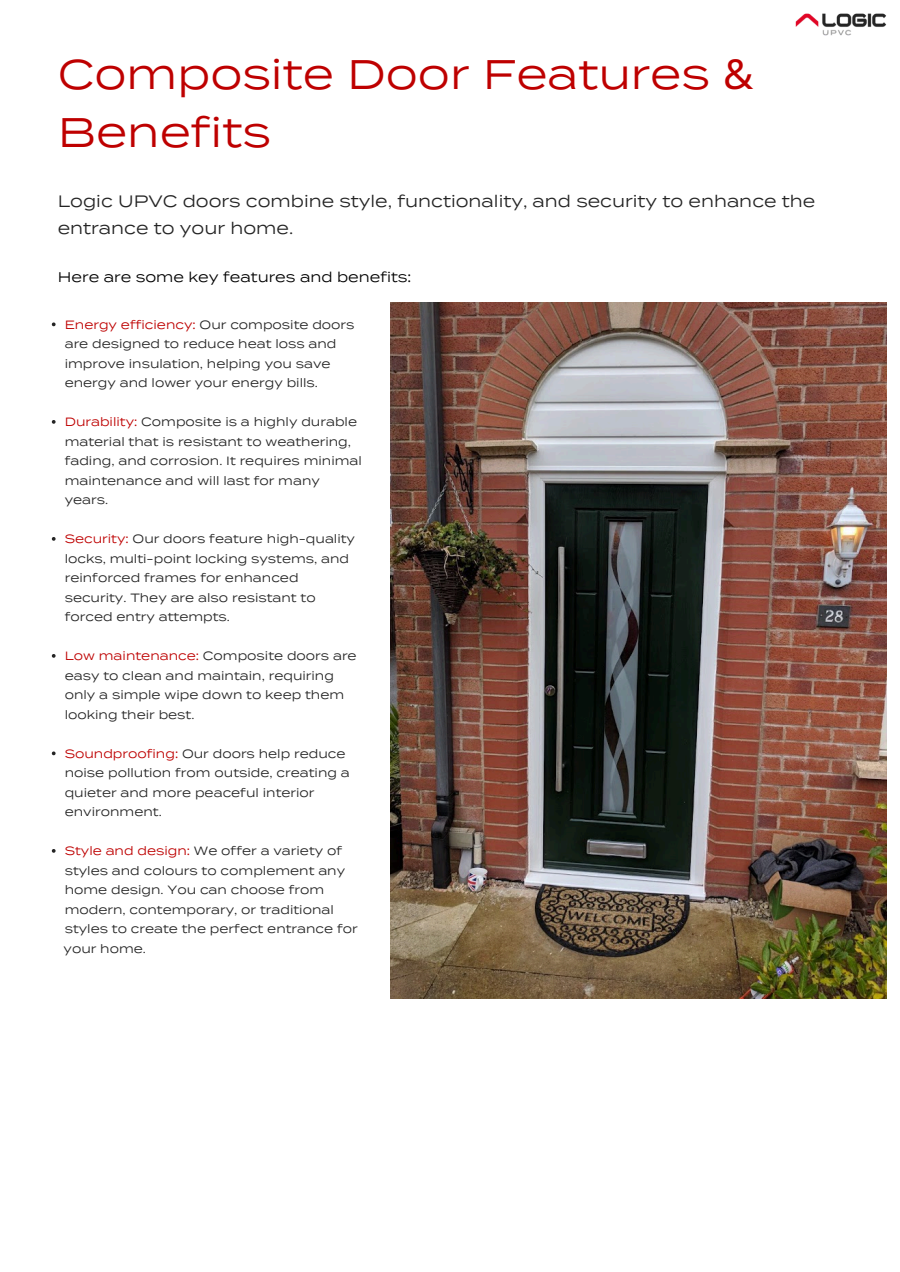
<style>
.page{position:relative;width:900px;height:1272px;background:#fff}
.page>*{position:absolute;margin:0;border:0;box-sizing:border-box;transform-origin:0 0}
.t1{font:41.3px/57.8px "Termina Test";color:#be0000}
.t2{font:16.5px/27px "Termina Test";color:#242424}
.t3{font:14px "Termina Test";color:#000}
.t4{font:12px/19.5px "Termina Test";color:#242424}
.s1{font-family:"Noto Sans"}
.s2{color:#be0000}
.s3{font-family:"Noto Sans";color:#be0000}
</style>
<div class="page">
<img style="left:796px;top:14px;width:90px;height:22px">
<img style="left:391px;top:302px;width:495px;height:697px">
<svg style="left:52px;top:322px;width:4px;height:4px"></svg>
<svg style="left:52px;top:420px;width:4px;height:4px"></svg>
<svg style="left:52px;top:537px;width:4px;height:4px"></svg>
<svg style="left:52px;top:654px;width:4px;height:4px"></svg>
<svg style="left:52px;top:752px;width:4px;height:3px"></svg>
<svg style="left:52px;top:849px;width:4px;height:4px"></svg>
<p class="t1" style="left:58px;top:45px;width:697px">Composite Door Features <span class="s1">&amp;<br></span>Benefits</p>
<h1 class="t2" style="left:58px;top:188px;width:759px">Logic UPVC doors combine style, functionality, and security to enhance the entrance to your home.</h1>
<p class="t3" style="left:58px;top:269px;width:355px">Here are some key features and benefits<span class="s1">:</span></p>
<h2 class="t4" style="left:65px;top:314px;width:291px"><span class="s2">Energy efficiency</span><span class="s3">:</span> Our composite doors are designed to reduce heat loss and improve insulation, helping you save energy and lower your energy bills.</h2>
<h3 class="t4" style="left:65px;top:412px;width:299px"><span class="s2">Durability</span><span class="s3">:</span> Composite is a highly durable material that is resistant to weathering, fading, and corrosion. It requires minimal maintenance and will last for many years.</h3>
<p class="t4" style="left:65px;top:529px;width:292px"><span class="s2">Security</span><span class="s3">:</span> Our doors feature high-quality locks, multi-point locking systems, and reinforced frames for enhanced security. They are also resistant to forced entry attempts.</p>
<p class="t4" style="left:65px;top:646px;width:293px"><span class="s2">Low maintenance</span><span class="s3">:</span> Composite doors are easy to clean and maintain, requiring only a simple wipe down to keep them looking their best.</p>
<p class="t4" style="left:65px;top:743px;width:287px"><span class="s2">Soundproofing</span><span class="s3">:</span> Our doors help reduce noise pollution from outside, creating a quieter and more peaceful interior environment.</p>
<p class="t4" style="left:65px;top:841px;width:295px"><span class="s2">Style and design</span><span class="s3">:</span> We offer a variety of styles and colours to complement any home design. You can choose from modern, contemporary, or traditional styles to create the perfect entrance for</p>
<p class="t4" style="left:64px;top:938px;width:84px">your home.</p>
</div>
